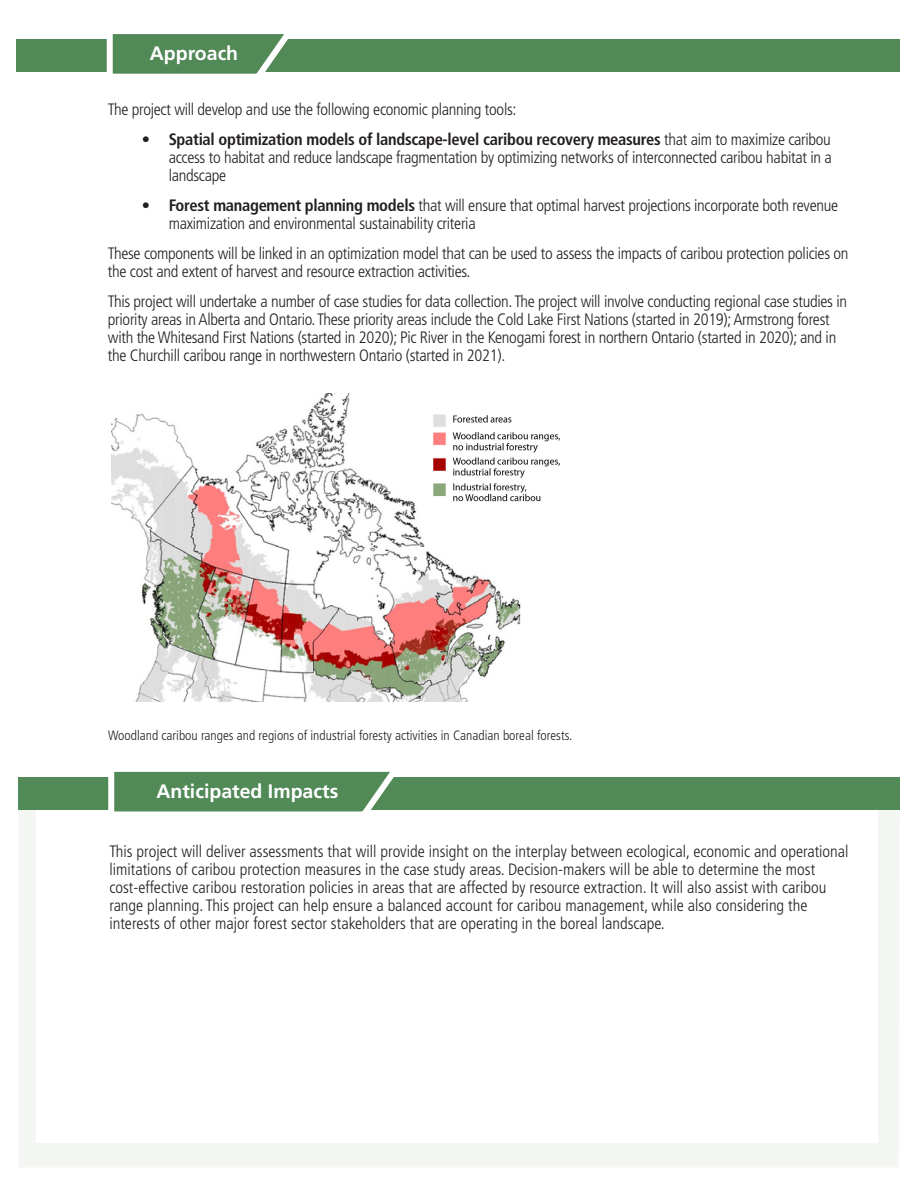
<style>
.page{position:relative;width:918px;height:1188px;background:#fff}
.page>*{position:absolute;margin:0;border:0;box-sizing:border-box;transform-origin:0 0}
.t1{font:700 19.5px "Frutiger";color:#fff}
.t2{font:300 condensed 16.5px/18px "Frutiger";letter-spacing:-.02em;color:#231f20}
.t3{font:300 condensed 16.5px/18px "Frutiger";color:#231f20}
.t4{font:300 condensed 13.5px "Frutiger";color:#231f20}
.s1{font-weight:700}
</style>
<div class="page">
<div style="left:19px;top:809px;width:881px;height:358px;background:#f3f6f2"></div>
<svg style="left:36px;top:809px;width:842px;height:334px"></svg>
<div style="left:16px;top:39px;width:883px;height:33px;background:#518957"></div>
<svg style="left:106px;top:34px;width:182px;height:40px"></svg>
<div style="left:18px;top:777px;width:882px;height:32px;background:#518957"></div>
<svg style="left:105px;top:771px;width:302px;height:49px"></svg>
<img style="left:112px;top:393px;width:448px;height:309px">
<h4 class="t1" style="left:150px;top:42px;width:90px">Approach</h4>
<p class="t2" style="left:108px;top:101px;width:410px">The project will develop and use the following economic planning tools:</p>
<p class="t2" style="left:169px;top:131px;width:665px;text-align:justify;text-indent:-27px">• <span class="s1">Spatial optimization models of landscape-level caribou recovery measures</span> that aim to maximize caribou access to habitat and reduce landscape fragmentation by optimizing networks of interconnected caribou habitat in a landscape</p>
<p class="t2" style="left:169px;top:197px;width:671px;text-indent:-27px">• <span class="s1">Forest management planning models</span> that will ensure that optimal harvest projections incorporate both revenue maximization and environmental sustainability criteria</p>
<p class="t2" style="left:108px;top:245px;width:742px">These components will be linked in an optimization model that can be used to assess the impacts of caribou protection policies on the cost and extent of harvest and resource extraction activities.</p>
<p class="t2" style="left:108px;top:293px;width:741px">This project will undertake a number of case studies for data collection. The project will involve conducting regional case studies in priority areas in Alberta and Ontario. These priority areas include the Cold Lake First Nations (started in 2019); Armstrong forest with the Whitesand First Nations (started in 2020); Pic River in the Kenogami forest in northern Ontario (started in 2020); and in the Churchill caribou range in northwestern Ontario (started in 2021).</p>
<p class="t4" style="left:108px;top:728px;width:466px">Woodland caribou ranges and regions of industrial foresty activities in Canadian boreal forests.</p>
<h4 class="t1" style="left:156px;top:780px;width:184px">Anticipated Impacts</h4>
<p class="t3" style="left:109px;top:843px;width:741px">This project will deliver assessments that will provide insight on the interplay between ecological, economic and operational limitations of caribou protection measures in the case study areas. Decision-makers will be able to determine the most cost-effective caribou restoration policies in areas that are affected by resource extraction. It will also assist with caribou range planning. This project can help ensure a balanced account for caribou management, while also considering the interests of other major forest sector stakeholders that are operating in the boreal landscape.</p>
</div>
